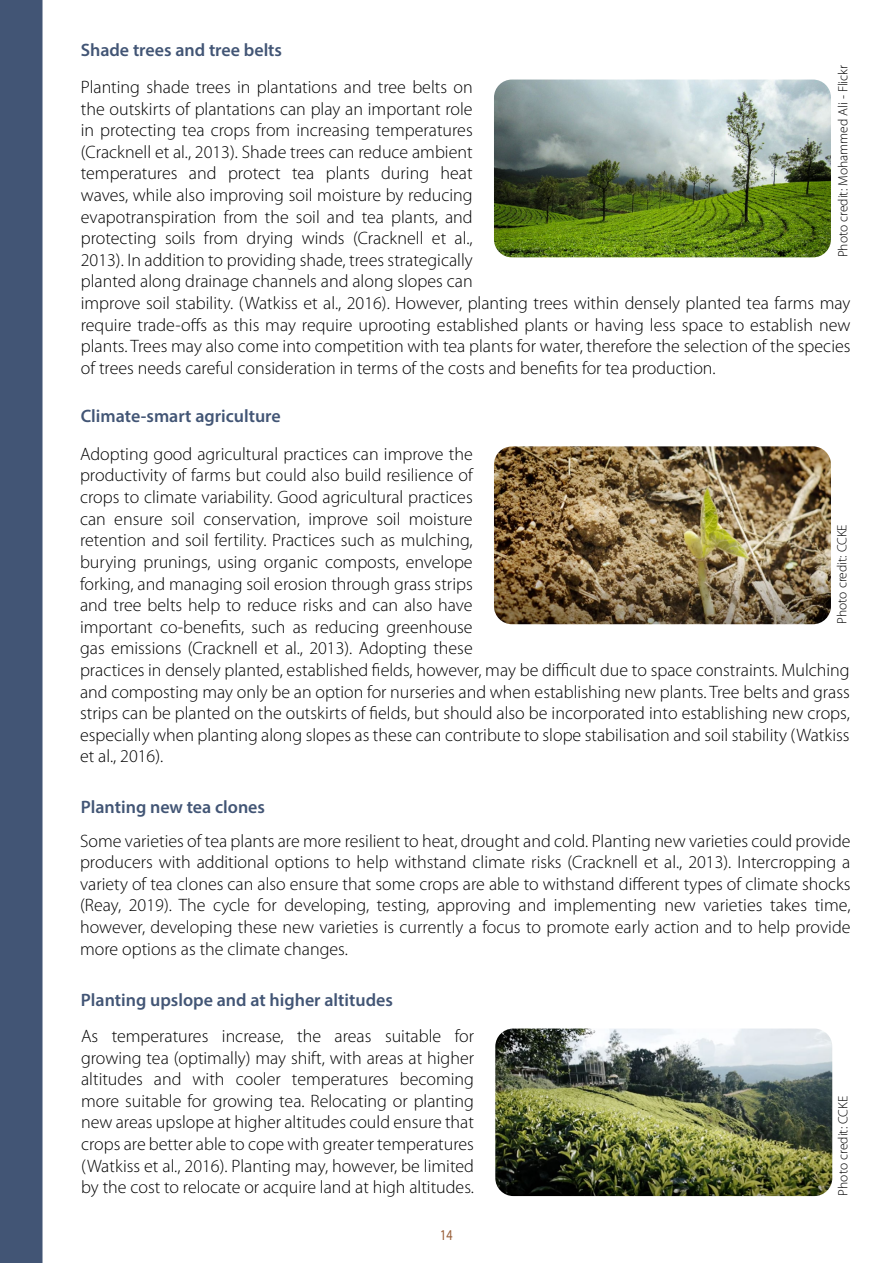
<style>
.page{position:relative;width:893px;height:1263px;background:#fff}
.page>*{position:absolute;margin:0;border:0;box-sizing:border-box;transform-origin:0 0}
.t1{font:300 18px/21.6px "Myriad Pro";color:#000}
.t2{font:600 18px "Myriad Pro";color:#425575}
.t3{font:15px "Myriad Pro";color:#955a33;scale:.8 1}
.t4{font:300 13.5px "Myriad Pro";color:#000}
</style>
<div class="page">
<div style="left:0;top:0;width:43px;height:1263px;background:#425575"></div>
<img style="left:494px;top:446px;width:337px;height:178px">
<img style="left:494px;top:80px;width:337px;height:177px">
<img style="left:495px;top:1028px;width:337px;height:168px">
<p class="t2" style="left:81px;top:39px;width:203px">Shade trees and tree belts</p>
<p class="t1" style="left:81px;top:77px;width:771px">Planting shade trees in plantations and tree belts on<br>the outskirts of plantations can play an important role<br>in protecting tea crops from increasing temperatures<br>(Cracknell et al., 2013). Shade trees can reduce ambient<br>temperatures and protect tea plants during heat<br>waves, while also improving soil moisture by reducing<br>evapotranspiration from the soil and tea plants, and<br>protecting soils from drying winds (Cracknell et al.,<br>2013). In addition to providing shade, trees strategically<br>planted along drainage channels and along slopes can<br>improve soil stability. (Watkiss et al., 2016). However, planting trees within densely planted tea farms may require trade-offs as this may require uprooting established plants or having less space to establish new plants. Trees may also come into competition with tea plants for water, therefore the selection of the species of trees needs careful consideration in terms of the costs and benefits for tea production.</p>
<p class="t2" style="left:81px;top:405px;width:201px">Climate-smart agriculture</p>
<p class="t1" style="left:80px;top:443px;width:771px">Adopting good agricultural practices can improve the<br>productivity of farms but could also build resilience of<br>crops to climate variability. Good agricultural practices<br>can ensure soil conservation, improve soil moisture<br>retention and soil fertility. Practices such as mulching,<br>burying prunings, using organic composts, envelope<br>forking, and managing soil erosion through grass strips<br>and tree belts help to reduce risks and can also have<br>important co-benefits, such as reducing greenhouse<br>gas emissions (Cracknell et al., 2013). Adopting these<br>practices in densely planted, established fields, however, may be difficult due to space constraints. Mulching and composting may only be an option for nurseries and when establishing new plants. Tree belts and grass strips can be planted on the outskirts of fields, but should also be incorporated into establishing new crops, especially when planting along slopes as these can contribute to slope stabilisation and soil stability (Watkiss et al., 2016).</p>
<p class="t2" style="left:81px;top:795px;width:186px">Planting new tea clones</p>
<p class="t1" style="left:80px;top:830px;width:772px;text-align:justify">Some varieties of tea plants are more resilient to heat, drought and cold. Planting new varieties could provide producers with additional options to help withstand climate risks (Cracknell et al., 2013). Intercropping a variety of tea clones can also ensure that some crops are able to withstand different types of climate shocks (Reay, 2019). The cycle for developing, testing, approving and implementing new varieties takes time, however, developing these new varieties is currently a focus to promote early action and to help provide more options as the climate changes.</p>
<p class="t4" style="left:835px;top:257px;width:194px;rotate:-90deg">Photo credit: Mohammed Ali - Flickr</p>
<p class="t4" style="left:834px;top:624px;width:101px;rotate:-90deg">Photo credit: CCKE</p>
<p class="t2" style="left:81px;top:988px;width:313px">Planting upslope and at higher altitudes</p>
<p class="t1" style="left:81px;top:1025px;width:394px;text-align:justify">As temperatures increase, the areas suitable for growing tea (optimally) may shift, with areas at higher altitudes and with cooler temperatures becoming more suitable for growing tea. Relocating or planting new areas upslope at higher altitudes could ensure that crops are better able to cope with greater temperatures (Watkiss et al., 2016). Planting may, however, be limited by the cost to relocate or acquire land at high altitudes.</p>
<p class="t3" style="left:440px;top:1226px;width:17px">14</p>
<p class="t4" style="left:835px;top:1195px;width:101px;rotate:-90deg">Photo credit: CCKE</p>
</div>
